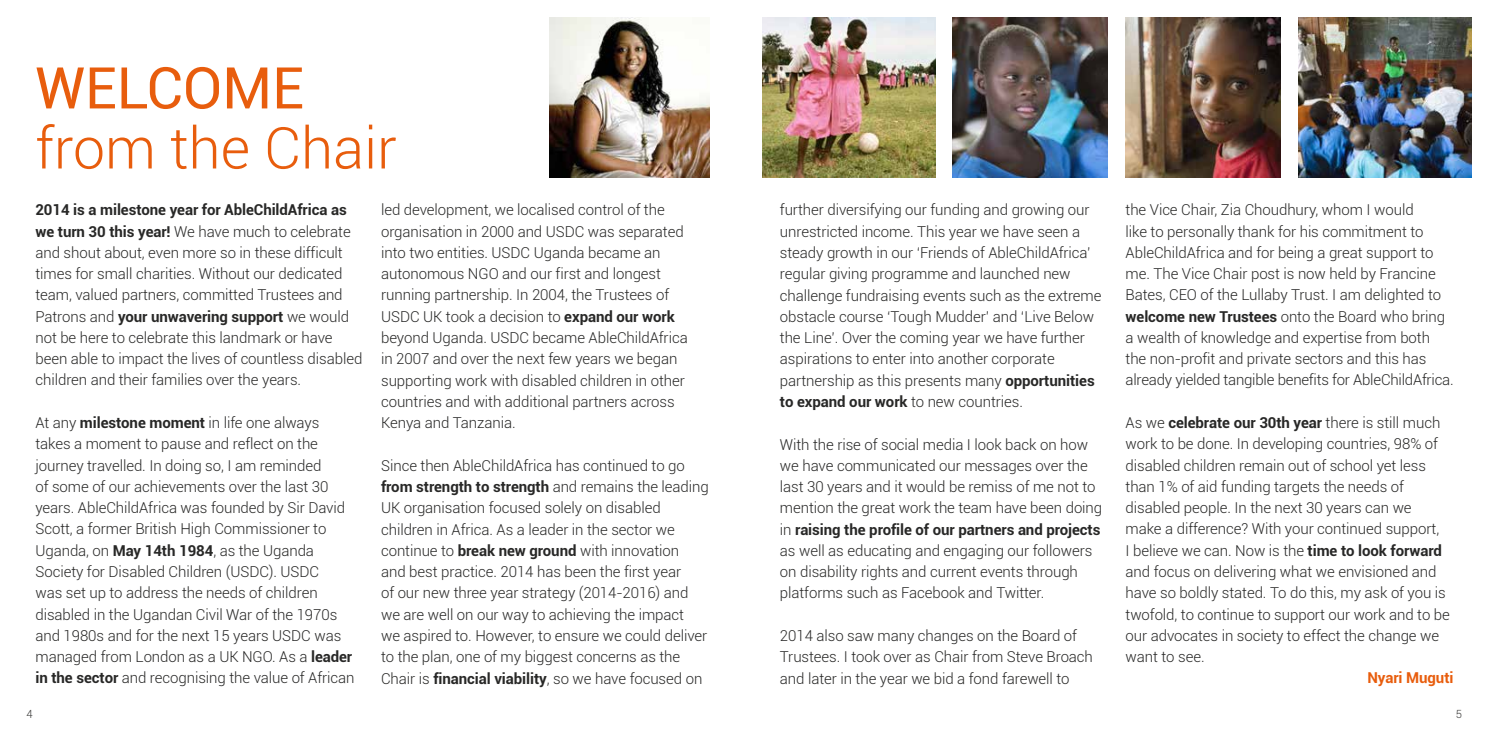
<style>
.page{position:relative;width:1489px;height:745px;background:#fff}
.page>*{position:absolute;margin:0;border:0;box-sizing:border-box;transform-origin:0 0}
.t1{font:300 57.5px "Roboto";color:#e85d0d}
.t2{font:57.5px "Roboto";color:#e85d0d}
.t3{font:300 15px/21.2px "Roboto";letter-spacing:-.005em;color:#282827}
.t4{font:700 15px "Roboto";letter-spacing:-.005em;color:#e85d0d}
.t5{font:300 11.25px "Roboto";color:#3c3c3b}
.s1{font-weight:700}
</style>
<div class="page">
<img style="left:549px;top:18px;width:160px;height:159px">
<img style="left:952px;top:18px;width:155px;height:159px">
<img style="left:1125px;top:18px;width:155px;height:159px">
<img style="left:1298px;top:18px;width:172px;height:159px">
<img style="left:762px;top:18px;width:173px;height:159px">
<h1 class="t2" style="left:35px;top:48px;width:270px">WELCOME</h1>
<h1 class="t1" style="left:35px;top:108px;width:363px">from the Chair</h1>
<p class="t3" style="left:35px;top:199px;width:328px"><span class="s1">2014 is a milestone year for AbleChildAfrica as we turn 30 this year!</span> We have much to celebrate and shout about, even more so in these difficult times for small charities. Without our dedicated team, valued partners, committed Trustees and Patrons and <span class="s1">your unwavering support</span> we would not be here to celebrate this landmark or have been able to impact the lives of countless disabled children and their families over the years.</p>
<p class="t3" style="left:35px;top:411px;width:320px">At any <span class="s1">milestone moment</span> in life one always takes a moment to pause and reflect on the journey travelled. In doing so, I am reminded<br>of some of our achievements over the last 30 years. AbleChildAfrica was founded by Sir David Scott, a former British High Commissioner to Uganda, on <span class="s1">May 14th 1984</span>, as the Uganda Society for Disabled Children (USDC). USDC<br>was set up to address the needs of children disabled in the Ugandan Civil War of the 1970s and 1980s and for the next 15 years USDC was managed from London as a UK NGO. As a <span class="s1">leader in the sector</span> and recognising the value of African</p>
<p class="t3" style="left:381px;top:199px;width:308px">led development, we localised control of the organisation in 2000 and USDC was separated into two entities. USDC Uganda became an autonomous NGO and our first and longest running partnership. In 2004, the Trustees of USDC UK took a decision to <span class="s1">expand our work </span>beyond Uganda. USDC became AbleChildAfrica in 2007 and over the next few years we began supporting work with disabled children in other countries and with additional partners across Kenya and Tanzania.</p>
<p class="t3" style="left:381px;top:454px;width:329px">Since then AbleChildAfrica has continued to go <span class="s1">from strength to strength</span> and remains the leading UK organisation focused solely on disabled children in Africa. As a leader in the sector we continue to <span class="s1">break new ground</span> with innovation<br>and best practice. 2014 has been the first year<br>of our new three year strategy (2014-2016) and we are well on our way to achieving the impact<br>we aspired to. However, to ensure we could deliver to the plan, one of my biggest concerns as the Chair is <span class="s1">financial viability</span>, so we have focused on</p>
<p class="t3" style="left:780px;top:199px;width:323px">further diversifying our funding and growing our unrestricted income. This year we have seen a steady growth in our ‘Friends of AbleChildAfrica’ regular giving programme and launched new challenge fundraising events such as the extreme obstacle course ‘Tough Mudder’ and ‘Live Below the Line’. Over the coming year we have further aspirations to enter into another corporate partnership as this presents many <span class="s1">opportunities to expand our work</span> to new countries.</p>
<p class="t3" style="left:780px;top:433px;width:324px">With the rise of social media I look back on how we have communicated our messages over the last 30 years and it would be remiss of me not to mention the great work the team have been doing in <span class="s1">raising the profile of our partners and projects </span>as well as educating and engaging our followers on disability rights and current events through platforms such as Facebook and Twitter.</p>
<p class="t3" style="left:780px;top:624px;width:314px">2014 also saw many changes on the Board of<br>Trustees. I took over as Chair from Steve Broach and later in the year we bid a fond farewell to</p>
<p class="t3" style="left:1125px;top:199px;width:329px">the Vice Chair, Zia Choudhury, whom I would<br>like to personally thank for his commitment to AbleChildAfrica and for being a great support to me. The Vice Chair post is now held by Francine Bates, CEO of the Lullaby Trust. I am delighted to <span class="s1">welcome new Trustees</span> onto the Board who bring a wealth of knowledge and expertise from both the non-profit and private sectors and this has already yielded tangible benefits for AbleChildAfrica.</p>
<p class="t3" style="left:1125px;top:411px;width:326px">As we <span class="s1">celebrate our 30th year</span> there is still much work to be done. In developing countries, 98% of disabled children remain out of school yet less than 1% of aid funding targets the needs of disabled people. In the next 30 years can we make a difference? With your continued support,<br>I believe we can. Now is the <span class="s1">time to look forward </span>and focus on delivering what we envisioned and have so boldly stated. To do this, my ask of you is twofold, to continue to support our work and to be our advocates in society to effect the change we want to see.</p>
<p class="t4" style="left:1367px;top:667px;width:88px">Nyari Muguti</p>
<p class="t5" style="left:27px;top:706px;width:8px">4</p>
<p class="t5" style="left:1455px;top:706px;width:8px">5</p>
</div>
